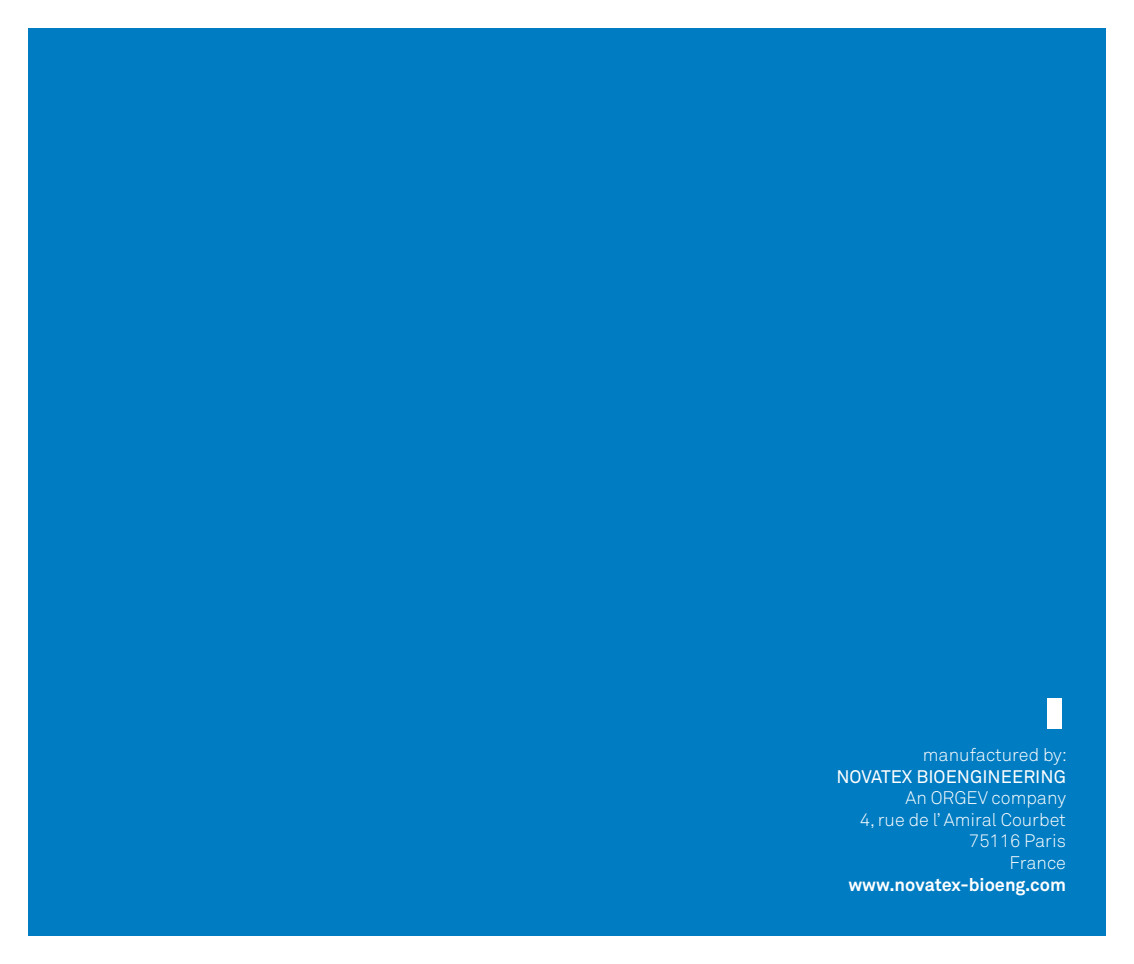
<style>
.page{position:relative;width:1134px;height:964px;background:#fff}
.page>*{position:absolute;margin:0;border:0;box-sizing:border-box;transform-origin:0 0}
.t1{font:300 18px "Akkurat";color:#fff}
.t2{font:700 18px "Akkurat";color:#fff}
.t3{font:18px "Akkurat";color:#fff}
</style>
<div class="page">
<div style="left:28px;top:28px;width:1078px;height:907px;background:#007cc2"></div>
<div style="left:1048px;top:699px;width:14px;height:30px;background:#fff"></div>
<p class="t1" style="left:923px;top:743px;width:146px">manufactured by:</p>
<p class="t3" style="left:836px;top:765px;width:231px">NOVATEX BIOENGINEERING</p>
<p class="t1" style="left:905px;top:786px;width:162px">An ORGEV company</p>
<p class="t1" style="left:860px;top:808px;width:208px">4, rue de l’ Amiral Courbet</p>
<p class="t1" style="left:969px;top:830px;width:98px">75116 Paris</p>
<p class="t1" style="left:1009px;top:851px;width:58px">France</p>
<p class="t2" style="left:848px;top:873px;width:219px">www.novatex-bioeng.com</p>
</div>
